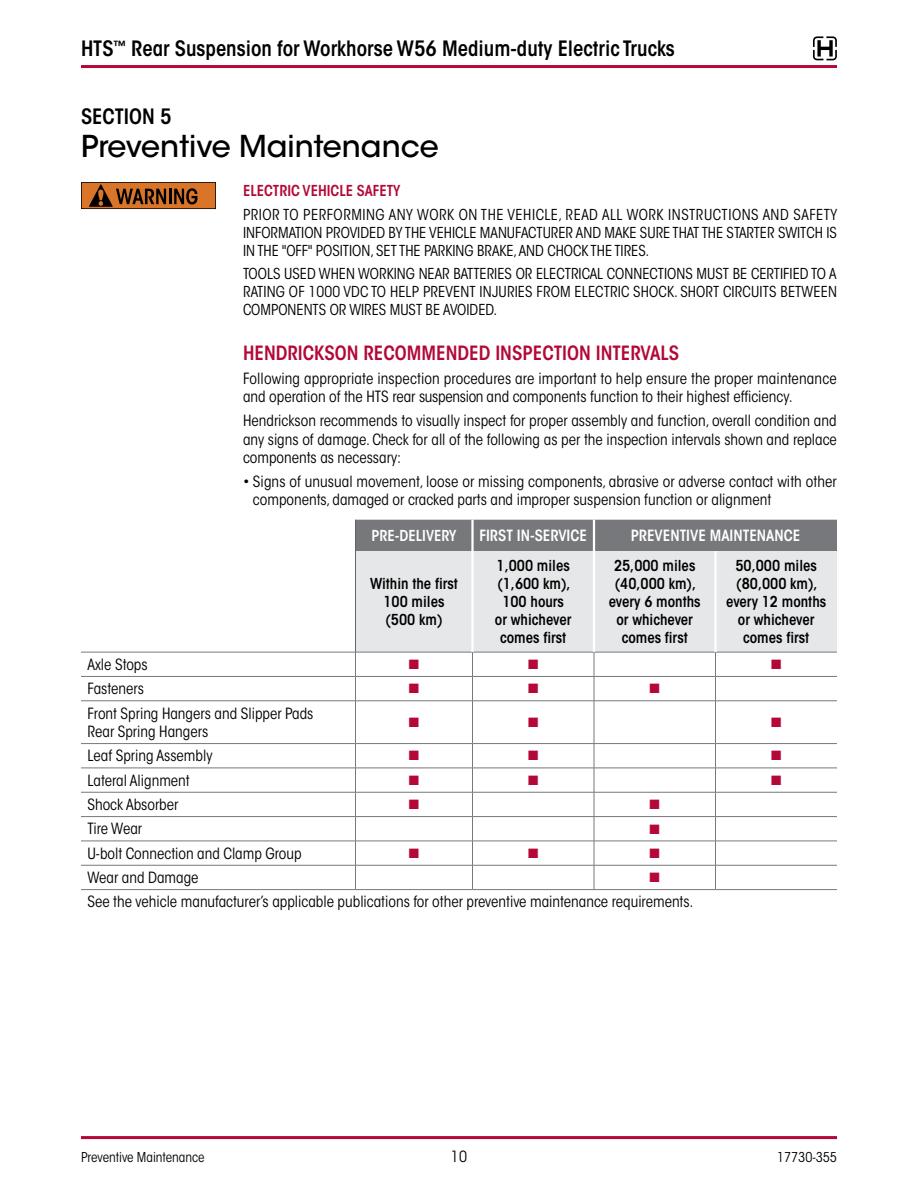
<style>
.page{position:relative;width:918px;height:1188px;background:#fff}
.page>*{position:absolute;margin:0;border:0;box-sizing:border-box;transform-origin:0 0}
.t1{font:500 30px "ITC Avant Garde Std";color:#000}
.t2{font:600 condensed 21px "ITC Avant Garde Std";color:#000}
.t3{font:600 condensed 19.5px "ITC Avant Garde Std";color:#b30838}
.t4{font:condensed 15.3px/18.5px "ITC Avant Garde Std";color:#000}
.t5{font:600 condensed 15.3px "ITC Avant Garde Std";color:#fff}
.t6{font:condensed 15px/18px "ITC Avant Garde Std";color:#000;text-align:justify}
.t7{font:600 condensed 15px/18px "ITC Avant Garde Std";color:#000;text-align:center}
.t8{font:600 condensed 15px "ITC Avant Garde Std";color:#b30838}
.t9{font:600 condensed 15px "ITC Avant Garde Std";color:#fff}
.t10{font:condensed 13.5px "ITC Avant Garde Std";color:#000}
.t11{font:13.5px "Zapf Dingbats Std";color:#b30838}
</style>
<div class="page">
<hr style="left:81px;top:65px;width:756px;height:3px;background:#b30838">
<svg style="left:813px;top:36px;width:24px;height:25px"></svg>
<hr style="left:81px;top:1136px;width:756px;height:3px;background:#b30838">
<div style="left:356px;top:520px;width:481px;height:31px;background:#77787b"></div>
<div style="left:356px;top:551px;width:481px;height:101px;background:#e6e7e8"></div>
<hr style="left:81px;top:652px;width:275px;height:1px;background:#77787b">
<hr style="left:356px;top:652px;width:116px;height:1px;background:#77787b">
<hr style="left:594px;top:652px;width:122px;height:1px;background:#77787b">
<hr style="left:716px;top:652px;width:121px;height:1px;background:#77787b">
<hr style="left:355px;top:701px;width:1px;height:42px;background:#77787b">
<hr style="left:81px;top:743px;width:275px;height:1px;background:#77787b">
<hr style="left:356px;top:743px;width:116px;height:1px;background:#77787b">
<hr style="left:594px;top:743px;width:122px;height:1px;background:#77787b">
<hr style="left:716px;top:743px;width:121px;height:1px;background:#77787b">
<hr style="left:81px;top:768px;width:275px;height:1px;background:#77787b">
<hr style="left:356px;top:768px;width:116px;height:1px;background:#77787b">
<hr style="left:594px;top:768px;width:122px;height:1px;background:#77787b">
<hr style="left:716px;top:768px;width:121px;height:1px;background:#77787b">
<hr style="left:81px;top:792px;width:275px;height:1px;background:#77787b">
<hr style="left:356px;top:792px;width:116px;height:1px;background:#77787b">
<hr style="left:594px;top:792px;width:122px;height:1px;background:#77787b">
<hr style="left:716px;top:792px;width:121px;height:1px;background:#77787b">
<hr style="left:81px;top:841px;width:275px;height:1px;background:#77787b">
<hr style="left:356px;top:841px;width:116px;height:1px;background:#77787b">
<hr style="left:594px;top:841px;width:122px;height:1px;background:#77787b">
<hr style="left:716px;top:841px;width:121px;height:1px;background:#77787b">
<svg style="left:355px;top:744px;width:1px;height:145px"></svg>
<svg style="left:355px;top:652px;width:1px;height:49px"></svg>
<hr style="left:81px;top:701px;width:275px;height:1px;background:#77787b">
<hr style="left:356px;top:701px;width:116px;height:1px;background:#77787b">
<hr style="left:594px;top:701px;width:122px;height:1px;background:#77787b">
<hr style="left:716px;top:701px;width:121px;height:1px;background:#77787b">
<hr style="left:472px;top:652px;width:122px;height:1px;background:#77787b">
<hr style="left:472px;top:676px;width:122px;height:1px;background:#77787b">
<hr style="left:472px;top:701px;width:1px;height:42px;background:#77787b">
<hr style="left:594px;top:701px;width:1px;height:42px;background:#77787b">
<hr style="left:472px;top:743px;width:122px;height:1px;background:#77787b">
<hr style="left:472px;top:768px;width:122px;height:1px;background:#77787b">
<hr style="left:472px;top:792px;width:122px;height:1px;background:#77787b">
<hr style="left:472px;top:816px;width:122px;height:1px;background:#77787b">
<hr style="left:472px;top:841px;width:122px;height:1px;background:#77787b">
<svg style="left:472px;top:652px;width:1px;height:49px"></svg>
<svg style="left:594px;top:652px;width:1px;height:49px"></svg>
<hr style="left:472px;top:701px;width:122px;height:1px;background:#77787b">
<svg style="left:472px;top:744px;width:1px;height:145px"></svg>
<svg style="left:594px;top:744px;width:1px;height:145px"></svg>
<hr style="left:472px;top:865px;width:122px;height:1px;background:#77787b">
<hr style="left:471px;top:520px;width:3px;height:31px;background:#fff">
<hr style="left:471px;top:551px;width:3px;height:101px;background:#fff">
<hr style="left:593px;top:520px;width:2px;height:31px;background:#fff">
<hr style="left:593px;top:551px;width:2px;height:101px;background:#fff">
<hr style="left:714px;top:551px;width:3px;height:101px;background:#fff">
<hr style="left:715px;top:701px;width:1px;height:42px;background:#77787b">
<svg style="left:715px;top:652px;width:1px;height:49px"></svg>
<svg style="left:715px;top:744px;width:1px;height:145px"></svg>
<hr style="left:355px;top:520px;width:1px;height:31px;background:#636466">
<hr style="left:355px;top:551px;width:1px;height:101px;background:#636466">
<hr style="left:81px;top:889px;width:275px;height:1px;background:#77787b">
<hr style="left:356px;top:889px;width:116px;height:1px;background:#77787b">
<hr style="left:472px;top:889px;width:122px;height:1px;background:#77787b">
<hr style="left:594px;top:889px;width:122px;height:1px;background:#77787b">
<hr style="left:716px;top:889px;width:121px;height:1px;background:#77787b">
<hr style="left:81px;top:676px;width:275px;height:1px;background:#77787b">
<hr style="left:81px;top:816px;width:275px;height:1px;background:#77787b">
<hr style="left:81px;top:865px;width:275px;height:1px;background:#77787b">
<hr style="left:594px;top:676px;width:122px;height:1px;background:#77787b">
<hr style="left:716px;top:676px;width:121px;height:1px;background:#77787b">
<hr style="left:594px;top:816px;width:122px;height:1px;background:#77787b">
<hr style="left:716px;top:816px;width:121px;height:1px;background:#77787b">
<hr style="left:716px;top:865px;width:121px;height:1px;background:#77787b">
<hr style="left:594px;top:865px;width:122px;height:1px;background:#77787b">
<hr style="left:356px;top:676px;width:116px;height:1px;background:#77787b">
<hr style="left:356px;top:816px;width:116px;height:1px;background:#77787b">
<hr style="left:356px;top:865px;width:116px;height:1px;background:#77787b">
<svg style="left:81px;top:182px;width:135px;height:27px;background:#97511b"></svg>
<h2 class="t2" style="left:81px;top:35px;width:595px">HTS<sup>™</sup> Rear Suspension for Workhorse W56 Medium-duty Electric Trucks</h2>
<h2 class="t2" style="left:81px;top:103px;width:92px">SECTION 5</h2>
<h1 class="t1" style="left:81px;top:127px;width:359px">Preventive Maintenance</h1>
<p class="t8" style="left:243px;top:181px;width:159px">ELECTRIC VEHICLE SAFETY</p>
<p class="t6" style="left:243px;top:205px;width:596px">PRIOR TO PERFORMING ANY WORK ON THE VEHICLE, READ ALL WORK INSTRUCTIONS AND SAFETY INFORMATION PROVIDED BY THE VEHICLE MANUFACTURER AND MAKE SURE THAT THE STARTER SWITCH IS IN THE "OFF" POSITION, SET THE PARKING BRAKE, AND CHOCK THE TIRES.</p>
<p class="t6" style="left:243px;top:265px;width:596px">TOOLS USED WHEN WORKING NEAR BATTERIES OR ELECTRICAL CONNECTIONS MUST BE CERTIFIED TO A RATING OF 1000 VDC TO HELP PREVENT INJURIES FROM ELECTRIC SHOCK. SHORT CIRCUITS BETWEEN COMPONENTS OR WIRES MUST BE AVOIDED.</p>
<p class="t3" style="left:243px;top:341px;width:438px">HENDRICKSON RECOMMENDED INSPECTION INTERVALS</p>
<p class="t4" style="left:243px;top:369px;width:595px">Following appropriate inspection procedures are important to help ensure the proper maintenance and operation of the HTS rear suspension and components function to their highest efficiency.</p>
<p class="t4" style="left:243px;top:411px;width:596px;text-align:justify">Hendrickson recommends to visually inspect for proper assembly and function, overall condition and any signs of damage. Check for all of the following as per the inspection intervals shown and replace components as necessary:</p>
<p class="t4" style="left:253px;top:472px;width:585px;text-indent:-10px">• Signs of unusual movement, loose or missing components, abrasive or adverse contact with other components, damaged or cracked parts and improper suspension function or alignment</p>
<p class="t9" style="left:372px;top:526px;width:86px">PRE-DELIVERY</p>
<p class="t5" style="left:479px;top:526px;width:109px">FIRST IN-SERVICE</p>
<p class="t5" style="left:631px;top:526px;width:171px">PREVENTIVE MAINTENANCE</p>
<p class="t7" style="left:370px;top:575px;width:89px">Within the first<br>100 miles (500 km)</p>
<p class="t7" style="left:495px;top:557px;width:78px">1,000 miles (1,600 km),<br>100 hours or whichever comes first</p>
<p class="t7" style="left:609px;top:557px;width:93px">25,000 miles (40,000 km), every 6 months or whichever comes first</p>
<p class="t7" style="left:726px;top:557px;width:102px">50,000 miles (80,000 km), every 12 months or whichever comes first</p>
<p class="t4" style="left:87px;top:655px;width:62px">Axle Stops</p>
<p class="t11" style="left:409px;top:658px;width:12px">■</p>
<p class="t11" style="left:528px;top:658px;width:12px">■</p>
<p class="t11" style="left:771px;top:658px;width:12px">■</p>
<p class="t4" style="left:87px;top:680px;width:58px">Fasteners</p>
<p class="t11" style="left:409px;top:682px;width:12px">■</p>
<p class="t11" style="left:528px;top:682px;width:12px">■</p>
<p class="t11" style="left:650px;top:682px;width:12px">■</p>
<p class="t4" style="left:87px;top:704px;width:228px">Front Spring Hangers and Slipper Pads<br>Rear Spring Hangers</p>
<p class="t11" style="left:409px;top:716px;width:12px">■</p>
<p class="t11" style="left:528px;top:716px;width:12px">■</p>
<p class="t11" style="left:771px;top:716px;width:12px">■</p>
<p class="t4" style="left:87px;top:747px;width:126px">Leaf Spring Assembly</p>
<p class="t11" style="left:409px;top:749px;width:12px">■</p>
<p class="t11" style="left:528px;top:749px;width:12px">■</p>
<p class="t11" style="left:771px;top:749px;width:12px">■</p>
<p class="t4" style="left:87px;top:771px;width:104px">Lateral Alignment</p>
<p class="t11" style="left:409px;top:774px;width:12px">■</p>
<p class="t11" style="left:528px;top:774px;width:12px">■</p>
<p class="t11" style="left:771px;top:774px;width:12px">■</p>
<p class="t4" style="left:87px;top:795px;width:92px">Shock Absorber</p>
<p class="t11" style="left:409px;top:798px;width:12px">■</p>
<p class="t11" style="left:650px;top:798px;width:12px">■</p>
<p class="t4" style="left:87px;top:820px;width:56px">Tire Wear</p>
<p class="t11" style="left:650px;top:822px;width:12px">■</p>
<p class="t4" style="left:87px;top:844px;width:216px">U-bolt Connection and Clamp Group</p>
<p class="t11" style="left:409px;top:847px;width:12px">■</p>
<p class="t11" style="left:528px;top:847px;width:12px">■</p>
<p class="t11" style="left:650px;top:847px;width:12px">■</p>
<p class="t4" style="left:87px;top:868px;width:113px">Wear and Damage</p>
<p class="t11" style="left:650px;top:871px;width:12px">■</p>
<p class="t4" style="left:87px;top:893px;width:605px">See the vehicle manufacturer’s applicable publications for other preventive maintenance requirements.</p>
<p class="t10" style="left:81px;top:1149px;width:125px">Preventive Maintenance</p>
<p class="t4" style="left:451px;top:1147px;width:18px">10</p>
<p class="t10" style="left:777px;top:1149px;width:61px">17730-355</p>
</div>
